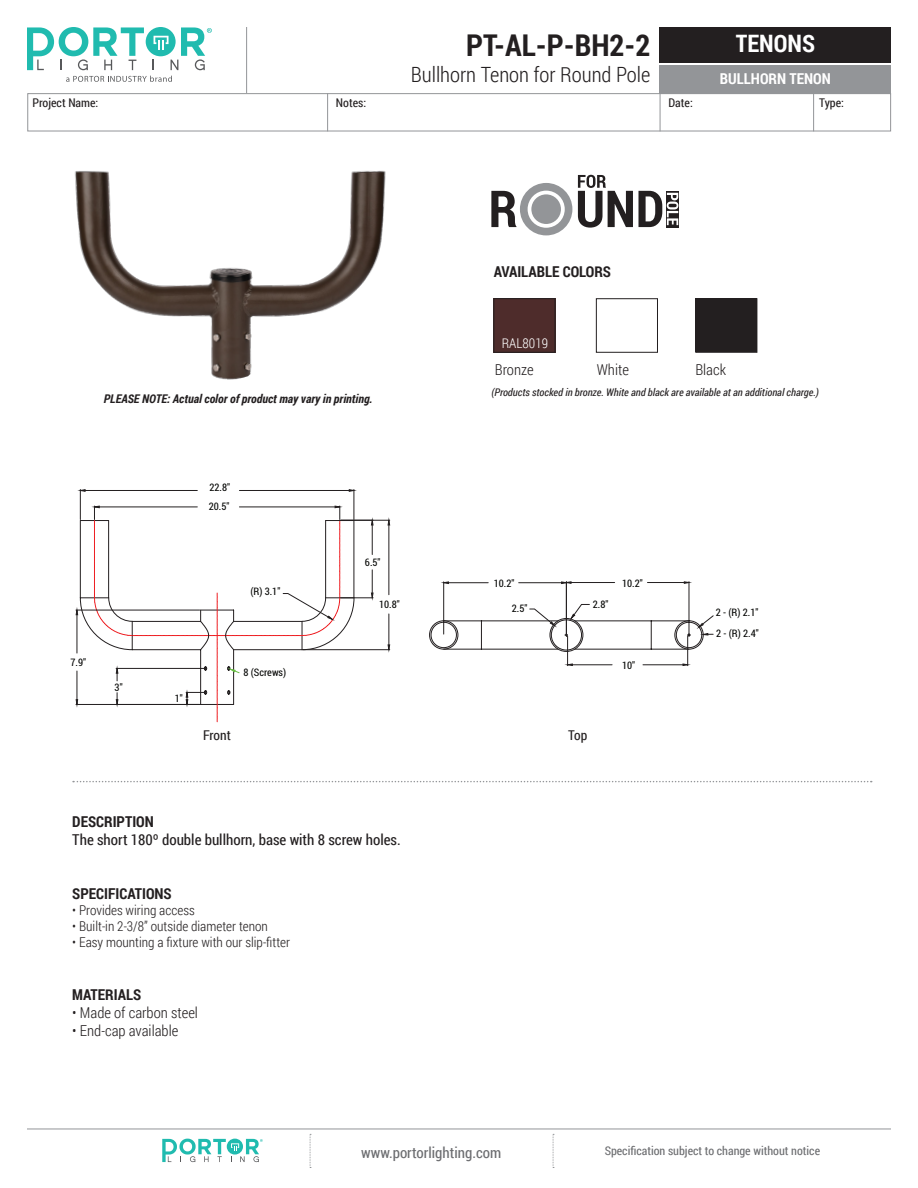
<style>
.page{position:relative;width:918px;height:1188px;background:#fff}
.page>*{position:absolute;margin:0;border:0;box-sizing:border-box;transform-origin:0 0}
.t1{font:700 30px "Roboto Condensed";color:#231f20}
.t2{font:700 24px "Roboto Condensed";color:#fff}
.t3{font:300 21px "Roboto Condensed";color:#231f20}
.t4{font:300 15px "Roboto Condensed";color:#231f20}
.t5{font:700 15px "Roboto Condensed";color:#231f20}
.t6{font:15px "Roboto Condensed";color:#231f20}
.t7{font:15px "Roboto Condensed";color:#6c6d70}
.t8{font:700 15px "Roboto Condensed";color:#fff}
.t9{font:300 13.5px "Roboto Condensed";color:#231f20}
.t10{font:13.5px "Roboto Condensed";letter-spacing:-.005em;color:#231f20}
.t11{font:300 13.5px "Roboto Condensed";color:#fff}
.t12{font:italic 700 12px "Roboto Condensed";color:#231f20}
.t13{font:12px "Roboto Condensed";color:#6c6d70}
.t14{font:12px "Roboto Condensed";color:#231f20}
.t15{font:italic 10.5px "Roboto Condensed";color:#231f20}
.t16{font:10.35px/21.3px "Roboto Condensed";color:#040503}
</style>
<div class="page">
<div style="left:660px;top:27px;width:231px;height:36px;background:#231f20"></div>
<div style="left:146px;top:27px;width:30px;height:29px;background:#20bbaf;border-radius:50%"></div>
<svg style="left:153px;top:27px;width:59px;height:43px"></svg>
<svg style="left:27px;top:27px;width:117px;height:43px"></svg>
<svg style="left:66px;top:76px;width:106px;height:6px"></svg>
<div style="left:27px;top:93px;width:864px;height:38px;border:1px solid #939598"></div>
<hr style="left:246px;top:27px;width:1px;height:66px;background:#939598">
<svg style="left:310px;top:1134px;width:1px;height:34px"></svg>
<svg style="left:553px;top:1134px;width:1px;height:34px"></svg>
<hr style="left:27px;top:1129px;width:864px;height:1px;background:#939598">
<hr style="left:813px;top:93px;width:1px;height:38px;background:#939598">
<hr style="left:660px;top:93px;width:1px;height:38px;background:#939598">
<hr style="left:327px;top:93px;width:1px;height:38px;background:#939598">
<div style="left:660px;top:65px;width:231px;height:29px;background:#939598"></div>
<svg style="left:162px;top:1139px;width:101px;height:23px"></svg>
<svg style="left:73px;top:781px;width:799px;height:1px"></svg>
<hr style="left:80px;top:489px;width:1px;height:31px;background:#231f20">
<hr style="left:354px;top:489px;width:1px;height:31px;background:#231f20">
<hr style="left:85px;top:490px;width:112px;height:1px;background:#231f20">
<hr style="left:239px;top:490px;width:110px;height:1px;background:#231f20">
<svg style="left:80px;top:489px;width:6px;height:3px"></svg>
<svg style="left:348px;top:489px;width:7px;height:3px"></svg>
<svg style="left:75px;top:505px;width:639px;height:217px"></svg>
<img style="left:74px;top:170px;width:312px;height:210px">
<svg style="left:678px;top:191px;width:1px;height:36px"></svg>
<svg style="left:578px;top:175px;width:100px;height:53px"></svg>
<div style="left:520px;top:183px;width:52px;height:52px;background:#939598;border-radius:50%"></div>
<svg style="left:491px;top:191px;width:26px;height:36px"></svg>
<svg style="left:528px;top:191px;width:37px;height:37px"></svg>
<div style="left:596px;top:299px;width:62px;height:53px;border:1px solid #231f20"></div>
<div style="left:496px;top:301px;width:57px;height:49px;background:#4e2c2b"></div>
<div style="left:494px;top:299px;width:61px;height:53px;border:1px solid #231f20"></div>
<div style="left:696px;top:299px;width:61px;height:53px;background:#231f20"></div>
<p class="t1" style="left:466px;top:24px;width:186px">PT-AL-P-BH2-2</p>
<p class="t3" style="left:411px;top:60px;width:241px">Bullhorn Tenon for Round Pole</p>
<h2 class="t2" style="left:736px;top:27px;width:81px">TENONS</h2>
<p class="t8" style="left:720px;top:68px;width:112px">BULLHORN TENON</p>
<p class="t14" style="left:32px;top:95px;width:68px">Project Name:</p>
<p class="t14" style="left:819px;top:95px;width:26px">Type:</p>
<p class="t14" style="left:336px;top:95px;width:32px">Notes:</p>
<p class="t14" style="left:669px;top:95px;width:26px">Date:</p>
<p class="t5" style="left:494px;top:261px;width:119px">AVAILABLE COLORS</p>
<p class="t11" style="left:502px;top:334px;width:48px">RAL8019</p>
<p class="t12" style="left:104px;top:391px;width:271px">PLEASE NOTE: Actual color of product may vary in printing.</p>
<p class="t4" style="left:495px;top:360px;width:40px">Bronze</p>
<p class="t4" style="left:597px;top:360px;width:34px">White</p>
<p class="t4" style="left:695px;top:360px;width:32px">Black</p>
<p class="t15" style="left:491px;top:385px;width:329px">(Products stocked in bronze. White and black are available at an additional charge.)</p>
<p class="t16" style="left:70px;top:652px;width:17px">7.9"</p>
<p class="t16" style="left:115px;top:676px;width:10px">3"</p>
<p class="t16" style="left:175px;top:687px;width:10px">1"</p>
<p class="t16" style="left:209px;top:477px;width:22px">22.8"</p>
<p class="t16" style="left:209px;top:495px;width:22px">20.5"</p>
<p class="t16" style="left:250px;top:581px;width:31px">(R) 3.1"</p>
<p class="t16" style="left:244px;top:662px;width:44px">8 (Screws)</p>
<p class="t16" style="left:365px;top:551px;width:17px">6.5"</p>
<p class="t16" style="left:379px;top:593px;width:22px">10.8"</p>
<p class="t16" style="left:494px;top:572px;width:22px">10.2"</p>
<p class="t16" style="left:512px;top:598px;width:17px">2.5"</p>
<p class="t16" style="left:593px;top:593px;width:17px">2.8"</p>
<p class="t16" style="left:622px;top:572px;width:22px">10.2"</p>
<p class="t16" style="left:622px;top:654px;width:15px">10"</p>
<p class="t10" style="left:203px;top:725px;width:29px">Front</p>
<p class="t10" style="left:568px;top:726px;width:21px">Top</p>
<p class="t16" style="left:716px;top:601px;width:44px">2 - (R) 2.1"<br>2 - (R) 2.4"</p>
<p class="t5" style="left:72px;top:811px;width:83px">DESCRIPTION</p>
<p class="t6" style="left:72px;top:829px;width:330px">The short 180º double bullhorn, base with 8 screw holes.</p>
<p class="t5" style="left:72px;top:883px;width:101px">SPECIFICATIONS</p>
<p class="t9" style="left:72px;top:901px;width:124px">• Provides wiring access</p>
<p class="t9" style="left:72px;top:917px;width:197px">• Built-in 2-3/8” outside diameter tenon</p>
<p class="t9" style="left:72px;top:933px;width:219px">• Easy mounting a fixture with our slip-fitter</p>
<p class="t5" style="left:72px;top:984px;width:71px">MATERIALS</p>
<p class="t4" style="left:72px;top:1002px;width:127px">• Made of carbon steel</p>
<p class="t4" style="left:72px;top:1020px;width:108px">• End-cap available</p>
<p class="t7" style="left:361px;top:1142px;width:142px">www.portorlighting.com</p>
<p class="t13" style="left:605px;top:1142px;width:217px">Specification subject to change without notice</p>
</div>
